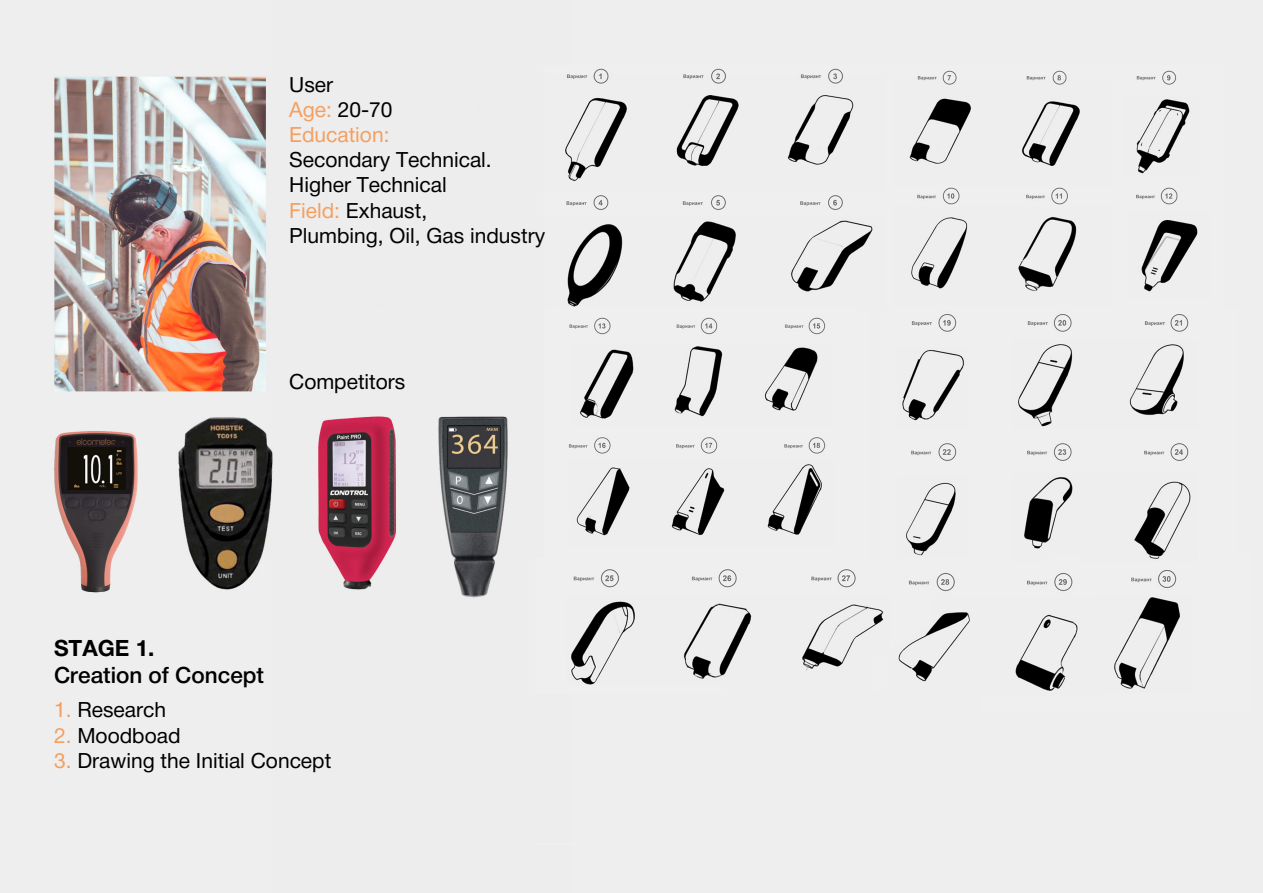
<style>
.page{position:relative;width:1263px;height:893px;background:#fff}
.page>*{position:absolute;margin:0;border:0;box-sizing:border-box;transform-origin:0 0}
.t1{font:500 22.5px "Helvetica Neue Cyr";color:#000}
.t2{font:700 22.5px "Helvetica Neue Cyr";color:#000}
.t3{font:21px/25.2px "Helvetica Neue Cyr";color:#000}
.t4{font:21px/25.2px "Helvetica Neue Cyr";color:#f59f61}
.s1{color:#000}
.s2{color:#f59f61}
.s3{color:#020203}
</style>
<div class="page">
<img style="left:0;top:0;width:1260px;height:893px">
<p class="t4" style="left:289px;top:72px;width:105px"><span class="s1">User<br></span>Age: <span class="s1">20-70<br></span>Education:</p>
<p class="t3" style="left:289px;top:147px;width:257px">Secondary Technical.<br>Higher Technical<br><span class="s2">Field:</span> <span class="s3">Exhaust,<br>Plumbing, Oil, Gas industry</span></p>
<p class="t3" style="left:289px;top:369px;width:118px">Сompetitors</p>
<p class="t2" style="left:54px;top:636px;width:102px">STAGE 1.</p>
<p class="t1" style="left:54px;top:663px;width:212px">Creation of Concept</p>
<p class="t3" style="left:54px;top:698px;width:114px"><span class="s2">1.</span> Research</p>
<p class="t3" style="left:54px;top:723px;width:128px"><span class="s2">2.</span> Moodboad</p>
<p class="t3" style="left:54px;top:748px;width:279px"><span class="s2">3.</span> Drawing the Initial Concept</p>
</div>
